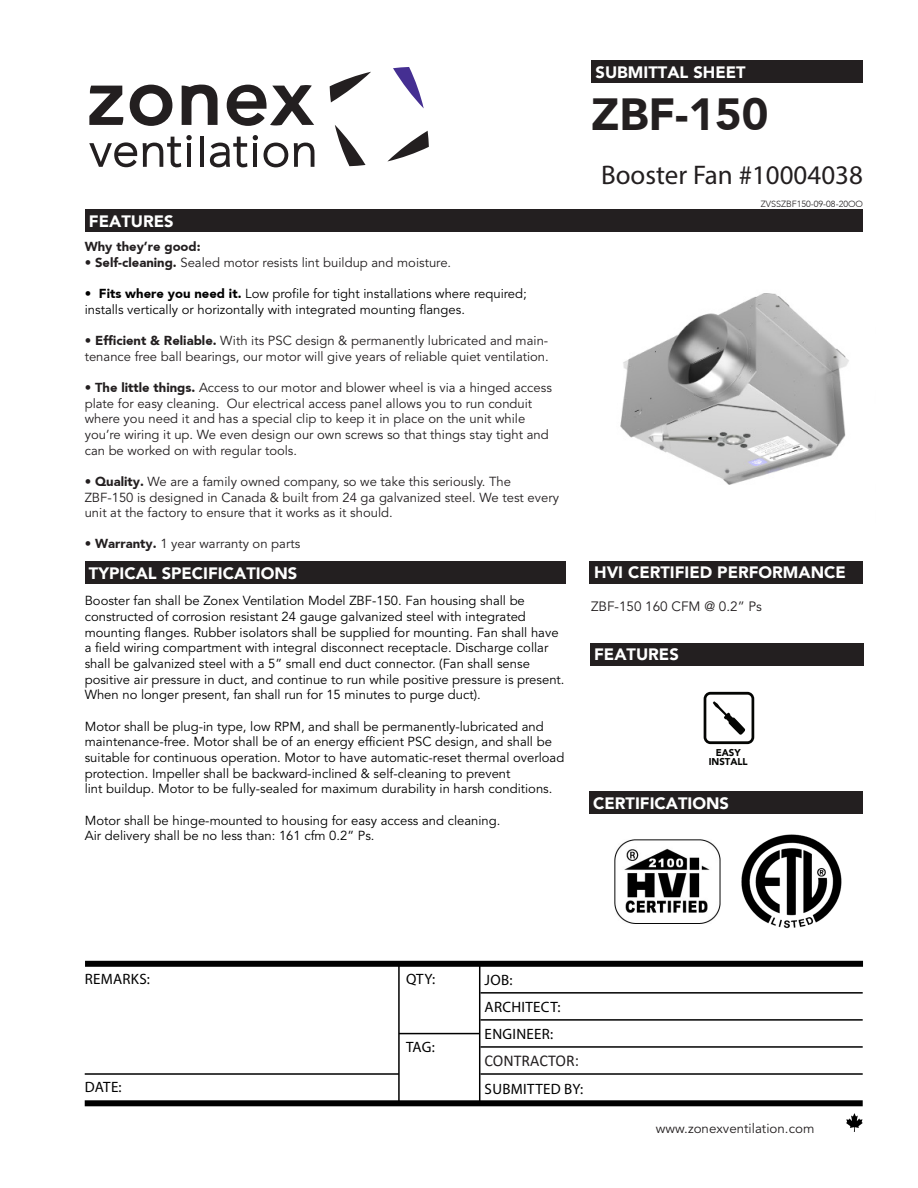
<style>
.page{position:relative;width:918px;height:1188px;background:#fff}
.page>*{position:absolute;margin:0;border:0;box-sizing:border-box;transform-origin:0 0}
.t1{font:900 45px "Avenir";color:#231f20}
.t2{font:27px "Myriad Pro";color:#231f20}
.t3{font:900 16.5px "Avenir";color:#fff}
.t4{font:16.5px "Calibri";color:#231f20}
.t5{font:15px "Myriad Pro";letter-spacing:.02em;color:#000}
.t6{font:13.5px "Avenir";color:#231f20}
.t7{font:13.05px/15.6px "Avenir";color:#000}
.t8{font:13.05px/15.6px "Avenir";color:#231f20}
.t9{font:900 13.05px "Avenir";color:#231f20}
.t10{font:900 9.9px/8.9px "Avenir";color:#040503;text-align:center}
.t11{font:300 9px "Avenir";color:#231f20}
.s1{font-weight:900}
</style>
<div class="page">
<div style="left:85px;top:961px;width:778px;height:6px;background:#000"></div>
<div style="left:85px;top:1100px;width:778px;height:6px;background:#000"></div>
<hr style="left:85px;top:1073px;width:314px;height:2px;background:#000">
<hr style="left:399px;top:1033px;width:81px;height:1px;background:#000">
<hr style="left:480px;top:992px;width:383px;height:2px;background:#000">
<hr style="left:480px;top:1019px;width:383px;height:2px;background:#000">
<hr style="left:480px;top:1046px;width:383px;height:2px;background:#000">
<hr style="left:480px;top:1073px;width:383px;height:2px;background:#000">
<hr style="left:398px;top:964px;width:2px;height:137px;background:#000">
<hr style="left:479px;top:964px;width:1px;height:137px;background:#000">
<img style="left:620px;top:293px;width:229px;height:192px">
<svg style="left:846px;top:1113px;width:17px;height:19px"></svg>
<div style="left:85px;top:209px;width:778px;height:23px;background:#231f20"></div>
<div style="left:85px;top:562px;width:480px;height:22px;background:#231f20"></div>
<div style="left:590px;top:562px;width:273px;height:22px;background:#231f20"></div>
<div style="left:589px;top:791px;width:274px;height:22px;background:#231f20"></div>
<div style="left:591px;top:61px;width:272px;height:22px;background:#231f20"></div>
<svg style="left:264px;top:143px;width:24px;height:24px"></svg>
<svg style="left:89px;top:142px;width:48px;height:25px"></svg>
<svg style="left:143px;top:135px;width:49px;height:32px"></svg>
<hr style="left:187px;top:143px;width:4px;height:24px;background:#231f20">
<hr style="left:200px;top:137px;width:3px;height:30px;background:#231f20">
<svg style="left:210px;top:137px;width:37px;height:30px"></svg>
<svg style="left:253px;top:135px;width:5px;height:5px"></svg>
<hr style="left:253px;top:143px;width:4px;height:24px;background:#231f20">
<svg style="left:294px;top:143px;width:20px;height:24px"></svg>
<svg style="left:393px;top:67px;width:31px;height:41px"></svg>
<svg style="left:330px;top:72px;width:41px;height:31px"></svg>
<svg style="left:335px;top:125px;width:31px;height:41px"></svg>
<svg style="left:388px;top:131px;width:41px;height:30px"></svg>
<svg style="left:130px;top:85px;width:42px;height:41px"></svg>
<svg style="left:182px;top:84px;width:36px;height:41px"></svg>
<svg style="left:227px;top:85px;width:87px;height:41px"></svg>
<svg style="left:89px;top:86px;width:34px;height:39px"></svg>
<div style="left:590px;top:644px;width:274px;height:22px;background:#231f20"></div>
<svg style="left:704px;top:692px;width:50px;height:52px"></svg>
<img style="left:741px;top:834px;width:101px;height:95px">
<img style="left:615px;top:839px;width:105px;height:85px">
<p class="t3" style="left:596px;top:63px;width:152px">SUBMITTAL SHEET</p>
<p class="t1" style="left:591px;top:87px;width:179px">ZBF-150</p>
<p class="t2" style="left:601px;top:159px;width:263px">Booster Fan #10004038</p>
<p class="t3" style="left:89px;top:211px;width:86px">FEATURES</p>
<p class="t9" style="left:85px;top:239px;width:117px">Why they’re good:</p>
<p class="t8" style="left:85px;top:255px;width:368px"><span class="s1">• Self-cleaning.</span> Sealed motor resists lint buildup and moisture.</p>
<p class="t7" style="left:85px;top:286px;width:444px"><span class="s1">• Fits where you need it.</span> Low profile for tight installations where required; installs vertically or horizontally with integrated mounting flanges.</p>
<p class="t8" style="left:85px;top:333px;width:466px"><span class="s1">• Efficient &amp; Reliable.</span> With its PSC design &amp; permanently lubricated and main&shy;tenance free ball bearings, our motor will give years of reliable quiet ventilation.</p>
<p class="t8" style="left:85px;top:380px;width:469px"><span class="s1">• The little things.</span> Access to our motor and blower wheel is via a hinged access plate for easy cleaning. Our electrical access panel allows you to run conduit where you need it and has a special clip to keep it in place on the unit while you’re wiring it up. We even design our own screws so that things stay tight and can be worked on with regular tools.</p>
<p class="t8" style="left:85px;top:474px;width:428px"><span class="s1">• Quality.</span> We are a family owned company, so we take this seriously. The</p>
<p class="t8" style="left:85px;top:490px;width:476px">ZBF-150 is designed in Canada &amp; built from 24 ga galvanized steel. We test every unit at the factory to ensure that it works as it should.</p>
<p class="t8" style="left:85px;top:537px;width:217px"><span class="s1">• Warranty.</span> 1 year warranty on parts</p>
<p class="t11" style="left:761px;top:198px;width:104px">ZVSSZBF150-09-08-20OO</p>
<p class="t3" style="left:89px;top:564px;width:210px">TYPICAL SPECIFICATIONS</p>
<p class="t3" style="left:594px;top:563px;width:253px">HVI CERTIFIED PERFORMANCE</p>
<p class="t7" style="left:85px;top:593px;width:442px">Booster fan shall be Zonex Ventilation Model ZBF-150. Fan housing shall be</p>
<p class="t7" style="left:85px;top:609px;width:481px">constructed of corrosion resistant 24 gauge galvanized steel with integrated mounting flanges. Rubber isolators shall be supplied for mounting. Fan shall have a field wiring compartment with integral disconnect receptacle. Discharge collar shall be galvanized steel with a 5” small end duct connector. (Fan shall sense positive air pressure in duct, and continue to run while positive pressure is present.<br>When no longer present, fan shall run for 15 minutes to purge duct).</p>
<p class="t7" style="left:85px;top:719px;width:461px">Motor shall be plug-in type, low RPM, and shall be permanently-lubricated and</p>
<p class="t7" style="left:85px;top:734px;width:469px">maintenance-free. Motor shall be of an energy efficient PSC design, and shall be</p>
<p class="t7" style="left:85px;top:750px;width:481px">suitable for continuous operation. Motor to have automatic-reset thermal overload</p>
<p class="t7" style="left:85px;top:766px;width:427px">protection. Impeller shall be backward-inclined &amp; self-cleaning to prevent</p>
<p class="t7" style="left:85px;top:781px;width:469px">lint buildup. Motor to be fully-sealed for maximum durability in harsh conditions.</p>
<p class="t7" style="left:85px;top:813px;width:417px">Motor shall be hinge-mounted to housing for easy access and cleaning.</p>
<p class="t7" style="left:85px;top:828px;width:291px">Air delivery shall be no less than: 161 cfm 0.2” Ps.</p>
<p class="t6" style="left:591px;top:598px;width:172px">ZBF-150 160 CFM @ 0.2” Ps</p>
<p class="t3" style="left:594px;top:645px;width:86px">FEATURES</p>
<p class="t10" style="left:709px;top:748px;width:41px">EASY<br>INSTALL</p>
<p class="t3" style="left:593px;top:793px;width:137px">CERTIFICATIONS</p>
<p class="t5" style="left:85px;top:970px;width:67px">REMARKS:</p>
<p class="t5" style="left:485px;top:971px;width:29px">JOB:</p>
<p class="t5" style="left:485px;top:998px;width:78px">ARCHITECT:</p>
<p class="t5" style="left:485px;top:1025px;width:70px">ENGINEER:</p>
<p class="t5" style="left:485px;top:1052px;width:94px">CANTRACTOR:</p>
<p class="t5" style="left:85px;top:1078px;width:38px">DATE:</p>
<p class="t5" style="left:485px;top:1079px;width:100px">SUBMITTED BY:</p>
<p class="t5" style="left:406px;top:970px;width:31px">QTY:</p>
<p class="t5" style="left:406px;top:1038px;width:30px">TAG:</p>
<p class="t4" style="left:485px;top:1050px;width:96px">CONTRACTOR:</p>
</div>
